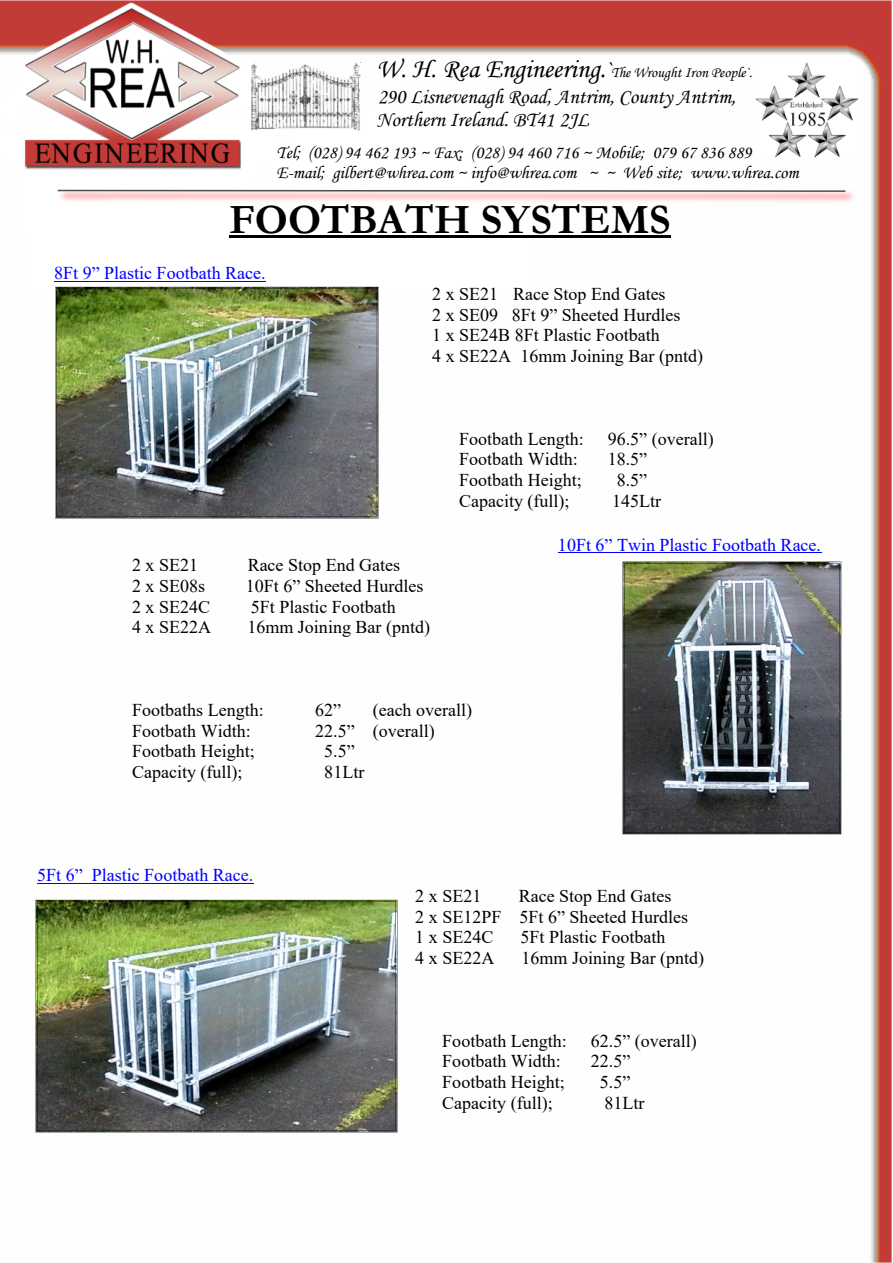
<style>
.page{position:relative;width:893px;height:1263px;background:#fff}
.page>*{position:absolute;margin:0;border:0;box-sizing:border-box;transform-origin:0 0}
.t1{font:700 42px "Garamond";color:#000}
.t2{font:21px/23.5px "Monotype Corsiva";color:#000}
.t3{font:18px/20.7px "Times New Roman";color:#000}
.t4{font:18px/20.2px "Monotype Corsiva";color:#000}
.t5{font:18px "Times New Roman";color:#00f}
.t6{font:15px "Monotype Corsiva";color:#000}
.s1{font-size:27px}
.s2{font-size:24px}
</style>
<div class="page">
<img style="left:1px;top:1px;width:891px;height:1262px">
<img style="left:252px;top:63px;width:109px;height:67px">
<img style="left:755px;top:62px;width:105px;height:96px">
<img style="left:55px;top:188px;width:804px;height:17px">
<svg style="left:56px;top:189px;width:791px;height:4px"></svg>
<hr style="left:229px;top:236px;width:442px;height:2px;background:#000">
<img style="left:55px;top:287px;width:324px;height:231px">
<hr style="left:54px;top:281px;width:212px;height:1px;background:#00f">
<img style="left:623px;top:562px;width:218px;height:272px">
<hr style="left:558px;top:552px;width:263px;height:1px;background:#00f">
<img style="left:36px;top:900px;width:361px;height:232px">
<hr style="left:37px;top:883px;width:216px;height:1px;background:#00f">
<p class="t6" style="left:377px;top:67px;width:377px"><span class="s1">W. H. Rea Engineering.</span><span class="s2">`</span>The Wrought Iron People`.</p>
<p class="t2" style="left:377px;top:87px;width:360px">290 Lisnevenagh Road, Antrim, County Antrim,<br>Northern Ireland. BT41 2JL</p>
<p class="t4" style="left:277px;top:144px;width:523px">Tel; (028) 94 462 193 ~ Fax; (028) 94 460 716 ~ Mobile; 079 67 836 889<br>E-mail; gilbert@whrea.com ~ info@whrea.com ~ ~ Web site; www.whrea.com</p>
<h1 class="t1" style="left:229px;top:205px;width:443px">FOOTBATH SYSTEMS</h1>
<p class="t5" style="left:54px;top:267px;width:213px">8Ft 9” Plastic Footbath Race.</p>
<p class="t3" style="left:432px;top:285px;width:272px">2 x SE21 Race Stop End Gates<br>2 x SE09 8Ft 9” Sheeted Hurdles<br>1 x SE24B 8Ft Plastic Footbath<br>4 x SE22A 16mm Joining Bar (pntd)</p>
<p class="t3" style="left:132px;top:556px;width:68px">2 x SE21</p>
<p class="t3" style="left:248px;top:556px;width:154px">Race Stop End Gates</p>
<p class="t3" style="left:132px;top:577px;width:75px">2 x SE08s</p>
<p class="t3" style="left:246px;top:577px;width:179px">10Ft 6” Sheeted Hurdles</p>
<p class="t3" style="left:132px;top:598px;width:80px">2 x SE24C</p>
<p class="t3" style="left:251px;top:598px;width:147px">5Ft Plastic Footbath</p>
<p class="t3" style="left:132px;top:619px;width:81px">4 x SE22A</p>
<p class="t3" style="left:247px;top:619px;width:184px">16mm Joining Bar (pntd)</p>
<p class="t3" style="left:459px;top:430px;width:126px">Footbath Length:</p>
<p class="t3" style="left:608px;top:430px;width:108px">96.5” (overall)</p>
<p class="t3" style="left:459px;top:451px;width:120px">Footbath Width:</p>
<p class="t3" style="left:608px;top:451px;width:41px">18.5”</p>
<p class="t3" style="left:459px;top:471px;width:124px">Footbath Height;</p>
<p class="t3" style="left:617px;top:471px;width:32px">8.5”</p>
<p class="t3" style="left:459px;top:492px;width:112px">Capacity (full);</p>
<p class="t3" style="left:612px;top:492px;width:51px">145Ltr</p>
<p class="t5" style="left:558px;top:538px;width:265px">10Ft 6” Twin Plastic Footbath Race.</p>
<p class="t3" style="left:132px;top:701px;width:133px">Footbaths Length:</p>
<p class="t3" style="left:315px;top:701px;width:28px">62”</p>
<p class="t3" style="left:373px;top:701px;width:101px">(each overall)</p>
<p class="t3" style="left:132px;top:722px;width:120px">Footbath Width:</p>
<p class="t3" style="left:315px;top:722px;width:121px">22.5” (overall)</p>
<p class="t3" style="left:132px;top:743px;width:124px">Footbath Height;</p>
<p class="t3" style="left:324px;top:743px;width:32px">5.5”</p>
<p class="t3" style="left:132px;top:763px;width:112px">Capacity (full);</p>
<p class="t3" style="left:324px;top:763px;width:42px">81Ltr</p>
<p class="t5" style="left:37px;top:869px;width:218px">5Ft 6” Plastic Footbath Race.</p>
<p class="t3" style="left:415px;top:887px;width:274px;text-indent:104px">Race Stop End Gates<br>2 x SE12PF 5Ft 6” Sheeted Hurdles<br>1 x SE24C</p>
<p class="t3" style="left:415px;top:887px;width:68px">2 x SE21</p>
<p class="t3" style="left:520px;top:929px;width:147px">5Ft Plastic Footbath</p>
<p class="t3" style="left:415px;top:949px;width:81px">4 x SE22A</p>
<p class="t3" style="left:521px;top:949px;width:184px">16mm Joining Bar (pntd)</p>
<p class="t3" style="left:442px;top:1032px;width:126px">Footbath Length:</p>
<p class="t3" style="left:591px;top:1032px;width:108px">62.5” (overall)</p>
<p class="t3" style="left:442px;top:1053px;width:120px">Footbath Width:</p>
<p class="t3" style="left:591px;top:1053px;width:41px">22.5”</p>
<p class="t3" style="left:442px;top:1073px;width:124px">Footbath Height;</p>
<p class="t3" style="left:600px;top:1073px;width:32px">5.5”</p>
<p class="t3" style="left:442px;top:1094px;width:112px">Capacity (full);</p>
<p class="t3" style="left:604px;top:1094px;width:42px">81Ltr</p>
</div>
